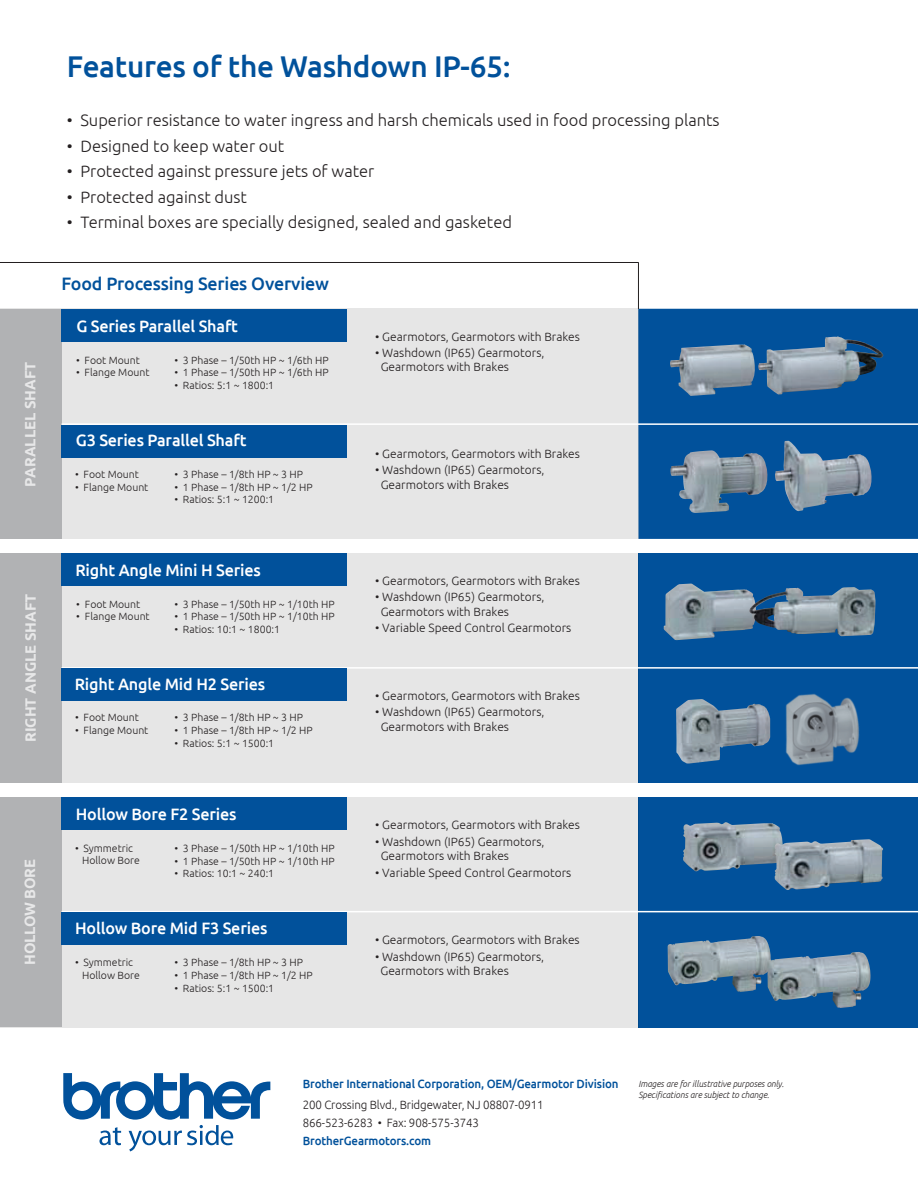
<style>
.page{position:relative;width:918px;height:1188px;background:#fff}
.page>*{position:absolute;margin:0;border:0;box-sizing:border-box;transform-origin:0 0}
.t1{font:500 30px "Ubuntu";letter-spacing:-.01em;color:#01519b}
.t2{font:500 18px "Ubuntu";letter-spacing:-.01em;color:#01519b}
.t3{font:300 16.5px "Ubuntu";color:#231f20}
.t4{font:500 16.5px "Ubuntu";letter-spacing:-.01em;color:#fff}
.t5{font:700 15px "Ubuntu";color:#fff}
.t6{font:300 12px "Ubuntu";color:#231f20}
.t7{font:500 12px "Ubuntu";letter-spacing:-.01em;color:#01519b;scale:.96 1}
.t8{font:300 12px "Ubuntu";color:#231f20;scale:.96 1}
.t9{font:300 10.5px "Ubuntu";color:#231f20}
.t10{font:italic 300 9px "Ubuntu";color:#231f20;scale:.95 1}
</style>
<div class="page">
<div style="left:638px;top:553px;width:280px;height:229px;background:#01519b"></div>
<div style="left:638px;top:797px;width:280px;height:230px;background:#01519b"></div>
<div style="left:638px;top:309px;width:280px;height:230px;background:#01519b"></div>
<div style="left:0;top:309px;width:639px;height:230px;background:#e6e6e6"></div>
<div style="left:0;top:553px;width:638px;height:229px;background:#e6e6e6"></div>
<div style="left:0;top:797px;width:639px;height:230px;background:#e6e6e6"></div>
<div style="left:0;top:309px;width:62px;height:230px;background:#b1b2b4"></div>
<div style="left:0;top:553px;width:62px;height:229px;background:#b1b2b4"></div>
<div style="left:0;top:797px;width:62px;height:230px;background:#b1b2b4"></div>
<div style="left:62px;top:309px;width:285px;height:33px;background:#01519b"></div>
<div style="left:62px;top:553px;width:285px;height:33px;background:#01519b"></div>
<div style="left:62px;top:797px;width:285px;height:33px;background:#01519b"></div>
<hr style="left:62px;top:667px;width:856px;height:2px;background:#fff">
<hr style="left:62px;top:423px;width:856px;height:2px;background:#fff">
<hr style="left:62px;top:911px;width:856px;height:1px;background:#fff">
<div style="left:62px;top:425px;width:285px;height:33px;background:#01519b"></div>
<div style="left:62px;top:668px;width:285px;height:33px;background:#01519b"></div>
<div style="left:62px;top:912px;width:285px;height:33px;background:#01519b"></div>
<img style="left:668px;top:936px;width:103px;height:56px">
<img style="left:767px;top:952px;width:104px;height:56px">
<img style="left:683px;top:822px;width:100px;height:49px">
<img style="left:775px;top:839px;width:108px;height:51px">
<img style="left:676px;top:699px;width:94px;height:65px">
<img style="left:664px;top:584px;width:84px;height:56px">
<img style="left:748px;top:587px;width:128px;height:49px">
<img style="left:670px;top:450px;width:98px;height:63px">
<img style="left:775px;top:441px;width:97px;height:70px">
<img style="left:670px;top:344px;width:85px;height:52px">
<img style="left:758px;top:336px;width:126px;height:58px">
<hr style="left:0;top:262px;width:638px;height:1px;background:#231f20">
<hr style="left:638px;top:262px;width:1px;height:47px;background:#231f20">
<img style="left:785px;top:694px;width:74px;height:71px">
<svg style="left:63px;top:1073px;width:207px;height:78px"></svg>
<p class="t5" style="left:21px;top:487px;width:126px;rotate:-90deg">PARALLEL SHAFT</p>
<p class="t5" style="left:21px;top:742px;width:150px;rotate:-90deg">RIGHT ANGLE SHAFT</p>
<p class="t5" style="left:21px;top:965px;width:107px;rotate:-90deg">HOLLOW BORE</p>
<p class="t1" style="left:67px;top:48px;width:445px">Features of the Washdown IP-65:</p>
<p class="t3" style="left:67px;top:110px;width:654px">• Superior resistance to water ingress and harsh chemicals used in food processing plants</p>
<p class="t3" style="left:67px;top:136px;width:219px">• Designed to keep water out</p>
<p class="t3" style="left:67px;top:161px;width:309px">• Protected against pressure jets of water</p>
<p class="t3" style="left:67px;top:187px;width:182px">• Protected against dust</p>
<p class="t3" style="left:67px;top:212px;width:447px">• Terminal boxes are specially designed, sealed and gasketed</p>
<p class="t2" style="left:62px;top:272px;width:269px">Food Processing Series Overview</p>
<p class="t4" style="left:76px;top:316px;width:163px">G Series Parallel Shaft</p>
<p class="t9" style="left:76px;top:354px;width:65px">• Foot Mount</p>
<p class="t9" style="left:76px;top:366px;width:75px">• Flange Mount</p>
<p class="t9" style="left:174px;top:354px;width:156px">• 3 Phase – 1/50th HP ~ 1/6th HP</p>
<p class="t9" style="left:174px;top:366px;width:156px">• 1 Phase – 1/50th HP ~ 1/6th HP</p>
<p class="t9" style="left:174px;top:379px;width:101px">• Ratios: 5:1 ~ 1800:1</p>
<p class="t4" style="left:76px;top:430px;width:172px">G3 Series Parallel Shaft</p>
<p class="t9" style="left:75px;top:468px;width:65px">• Foot Mount</p>
<p class="t9" style="left:75px;top:481px;width:75px">• Flange Mount</p>
<p class="t9" style="left:174px;top:468px;width:130px">• 3 Phase – 1/8th HP ~ 3 HP</p>
<p class="t9" style="left:174px;top:481px;width:140px">• 1 Phase – 1/8th HP ~ 1/2 HP</p>
<p class="t9" style="left:174px;top:493px;width:101px">• Ratios: 5:1 ~ 1200:1</p>
<p class="t4" style="left:75px;top:559px;width:187px">Right Angle Mini H Series</p>
<p class="t9" style="left:76px;top:598px;width:65px">• Foot Mount</p>
<p class="t9" style="left:76px;top:610px;width:75px">• Flange Mount</p>
<p class="t9" style="left:174px;top:598px;width:162px">• 3 Phase – 1/50th HP ~ 1/10th HP</p>
<p class="t9" style="left:174px;top:610px;width:162px">• 1 Phase – 1/50th HP ~ 1/10th HP</p>
<p class="t9" style="left:174px;top:623px;width:107px">• Ratios: 10:1 ~ 1800:1</p>
<p class="t4" style="left:75px;top:674px;width:192px">Right Angle Mid H2 Series</p>
<p class="t9" style="left:75px;top:711px;width:65px">• Foot Mount</p>
<p class="t9" style="left:75px;top:724px;width:75px">• Flange Mount</p>
<p class="t9" style="left:174px;top:711px;width:130px">• 3 Phase – 1/8th HP ~ 3 HP</p>
<p class="t9" style="left:174px;top:724px;width:140px">• 1 Phase – 1/8th HP ~ 1/2 HP</p>
<p class="t9" style="left:174px;top:737px;width:101px">• Ratios: 5:1 ~ 1500:1</p>
<p class="t4" style="left:76px;top:803px;width:162px">Hollow Bore F2 Series</p>
<p class="t9" style="left:75px;top:842px;width:60px">• Symmetric</p>
<p class="t9" style="left:82px;top:854px;width:59px">Hollow Bore</p>
<p class="t9" style="left:174px;top:842px;width:162px">• 3 Phase – 1/50th HP ~ 1/10th HP</p>
<p class="t9" style="left:174px;top:854px;width:162px">• 1 Phase – 1/50th HP ~ 1/10th HP</p>
<p class="t9" style="left:174px;top:867px;width:101px">• Ratios: 10:1 ~ 240:1</p>
<p class="t4" style="left:75px;top:918px;width:194px">Hollow Bore Mid F3 Series</p>
<p class="t9" style="left:75px;top:956px;width:60px">• Symmetric</p>
<p class="t9" style="left:82px;top:969px;width:59px">Hollow Bore</p>
<p class="t9" style="left:174px;top:956px;width:130px">• 3 Phase – 1/8th HP ~ 3 HP</p>
<p class="t9" style="left:174px;top:969px;width:140px">• 1 Phase – 1/8th HP ~ 1/2 HP</p>
<p class="t9" style="left:174px;top:982px;width:101px">• Ratios: 5:1 ~ 1500:1</p>
<p class="t6" style="left:375px;top:329px;width:206px">• Gearmotors, Gearmotors with Brakes</p>
<p class="t6" style="left:375px;top:346px;width:171px">• Washdown (IP65) Gearmotors,</p>
<p class="t6" style="left:381px;top:360px;width:130px">Gearmotors with Brakes</p>
<p class="t6" style="left:375px;top:446px;width:206px">• Gearmotors, Gearmotors with Brakes</p>
<p class="t6" style="left:375px;top:463px;width:171px">• Washdown (IP65) Gearmotors,</p>
<p class="t6" style="left:381px;top:477px;width:130px">Gearmotors with Brakes</p>
<p class="t6" style="left:375px;top:573px;width:206px">• Gearmotors, Gearmotors with Brakes</p>
<p class="t6" style="left:375px;top:590px;width:171px">• Washdown (IP65) Gearmotors,</p>
<p class="t6" style="left:381px;top:604px;width:130px">Gearmotors with Brakes</p>
<p class="t6" style="left:375px;top:621px;width:198px">• Variable Speed Control Gearmotors</p>
<p class="t6" style="left:375px;top:688px;width:206px">• Gearmotors, Gearmotors with Brakes</p>
<p class="t6" style="left:375px;top:705px;width:171px">• Washdown (IP65) Gearmotors,</p>
<p class="t6" style="left:381px;top:719px;width:130px">Gearmotors with Brakes</p>
<p class="t6" style="left:375px;top:818px;width:206px">• Gearmotors, Gearmotors with Brakes</p>
<p class="t6" style="left:375px;top:834px;width:171px">• Washdown (IP65) Gearmotors,</p>
<p class="t6" style="left:381px;top:849px;width:130px">Gearmotors with Brakes</p>
<p class="t6" style="left:375px;top:865px;width:198px">• Variable Speed Control Gearmotors</p>
<p class="t6" style="left:375px;top:933px;width:206px">• Gearmotors, Gearmotors with Brakes</p>
<p class="t6" style="left:375px;top:949px;width:171px">• Washdown (IP65) Gearmotors,</p>
<p class="t6" style="left:380px;top:964px;width:130px">Gearmotors with Brakes</p>
<p class="t7" style="left:303px;top:1076px;width:331px">Brother International Corporation, OEM/Gearmotor Division</p>
<p class="t8" style="left:303px;top:1097px;width:252px">200 Crossing Blvd., Bridgewater, NJ 08807-0911</p>
<p class="t8" style="left:303px;top:1115px;width:185px">866-523-6283 • Fax: 908-575-3743</p>
<p class="t7" style="left:303px;top:1133px;width:135px">BrotherGearmotors.com</p>
<p class="t10" style="left:638px;top:1078px;width:154px">Images are for illustrative purposes only.</p>
<p class="t10" style="left:638px;top:1089px;width:139px">Specifications are subject to change.</p>
</div>
